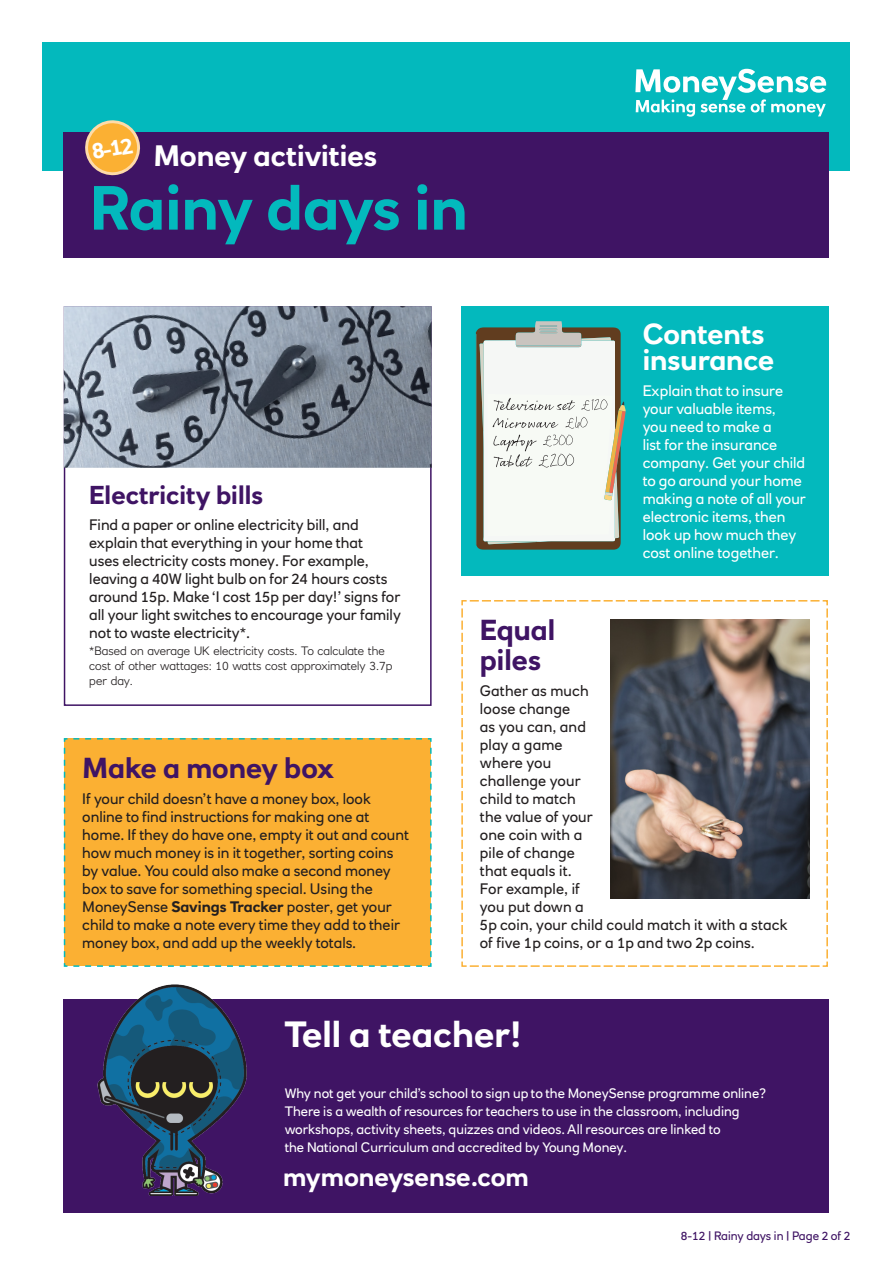
<style>
.page{position:relative;width:893px;height:1263px;background:#fff}
.page>*{position:absolute;margin:0;border:0;box-sizing:border-box;transform-origin:0 0}
.t1{font:700 61.35px "RN House Sans";letter-spacing:-.01em;color:#03b9bd}
.t2{font:700 36px "RN House Sans";color:#fff}
.t3{font:700 29.1px "RN House Sans";color:#fff}
.t4{font:700 28.5px/30px "RN House Sans";color:#3f1464}
.t5{font:700 28.5px/25.5px "RN House Sans";color:#fff}
._02_Subheadings__Blu{font:700 25.65px "RN House Sans";color:#fff}
.t6{font:700 25.5px "RN House Sans";color:#3f1464}
.t7{font:700 22.35px "RN House Sans";color:#fff}
.t8{font:15px/18px "RN House Sans";color:#231f20}
.t9{font:15px/18px "RN House Sans";color:#fff}
.t10{font:13.5px/18px "RN House Sans";color:#fff}
.t11{font:300 12px/15px "RN House Sans";color:#231f20}
.t12{font:12px "RN House Sans";color:#3f1464}
.s1{font-weight:700}
</style>
<div class="page">
<div style="left:43px;top:43px;width:807px;height:128px;background:#03b9bd"></div>
<svg style="left:635px;top:69px;width:191px;height:48px"></svg>
<div style="left:64px;top:132px;width:765px;height:125px;background:#3f1464"></div>
<div style="left:64px;top:999px;width:765px;height:214px;background:#3f1464"></div>
<svg style="left:85px;top:120px;width:55px;height:56px"></svg>
<svg style="left:461px;top:600px;width:367px;height:367px"></svg>
<div style="left:63px;top:738px;width:369px;height:229px;background:#fbb033"></div>
<div style="left:461px;top:306px;width:368px;height:269px;background:#03b9bd"></div>
<img style="left:611px;top:620px;width:198px;height:278px">
<svg style="left:476px;top:321px;width:150px;height:229px;background:#ced5cd"></svg>
<img style="left:64px;top:306px;width:368px;height:162px">
<img style="left:79px;top:949px;width:178px;height:246px">
<p class="t7" style="left:90px;top:138px;width:43px;rotate:-10deg">8-12</p>
<p class="t3" style="left:153px;top:138px;width:225px">Money activities</p>
<p class="t1" style="left:90px;top:170px;width:379px">Rainy days in</p>
<p class="t6" style="left:89px;top:479px;width:175px">Electricity bills</p>
<p class="t8" style="left:89px;top:516px;width:313px">Find a paper or online electricity bill, and explain that everything in your home that<br>uses electricity costs money. For example, leaving a 40W light bulb on for 24 hours costs around 15p. Make ‘I cost 15p per day!’ signs for all your light switches to encourage your family not to waste electricity*.</p>
<p class="t11" style="left:89px;top:643px;width:305px">*Based on average UK electricity costs. To calculate the cost of other wattages: 10 watts cost approximately 3.7p per day.</p>
<p class="t4" style="left:82px;top:753px;width:253px">Make a money box</p>
<p class="t8" style="left:82px;top:790px;width:328px">If your child doesn’t have a money box, look online to find instructions for making one at home. If they do have one, empty it out and count how much money is in it together, sorting coins by value. You could also make a second money box to save for something special. Using the MoneySense <span class="s1">Savings Tracker</span> poster, get your child to make a note every time they add to their money box, and add up the weekly totals.</p>
<p class="t5" style="left:643px;top:321px;width:133px">Contents insurance</p>
<p class="t9" style="left:643px;top:382px;width:165px">Explain that to insure your valuable items,<br>you need to make a<br>list for the insurance company. Get your child to go around your home making a note of all your electronic items, then look up how much they cost online together.</p>
<p class="t4" style="left:480px;top:615px;width:77px">Equal piles</p>
<p class="t8" style="left:480px;top:682px;width:309px">Gather as much<br>loose change<br>as you can, and<br>play a game<br>where you<br>challenge your<br>child to match<br>the value of your<br>one coin with a<br>pile of change<br>that equals it.<br>For example, if<br>you put down a<br>5p coin, your child could match it with a stack of five 1p coins, or a 1p and two 2p coins.</p>
<p class="t2" style="left:285px;top:1012px;width:239px">Tell a teacher!</p>
<p class="t10" style="left:285px;top:1084px;width:483px">Why not get your child’s school to sign up to the MoneySense programme online?<br>There is a wealth of resources for teachers to use in the classroom, including workshops, activity sheets, quizzes and videos. All resources are linked to<br>the National Curriculum and accredited by Young Money.</p>
<p class="_02_Subheadings__Blu" style="left:283px;top:1161px;width:247px">mymoneysense.com</p>
<p class="t12" style="left:681px;top:1228px;width:171px">8-12 <span class="s1">|</span> Rainy days in <span class="s1">|</span> Page 2 of 2</p>
</div>
